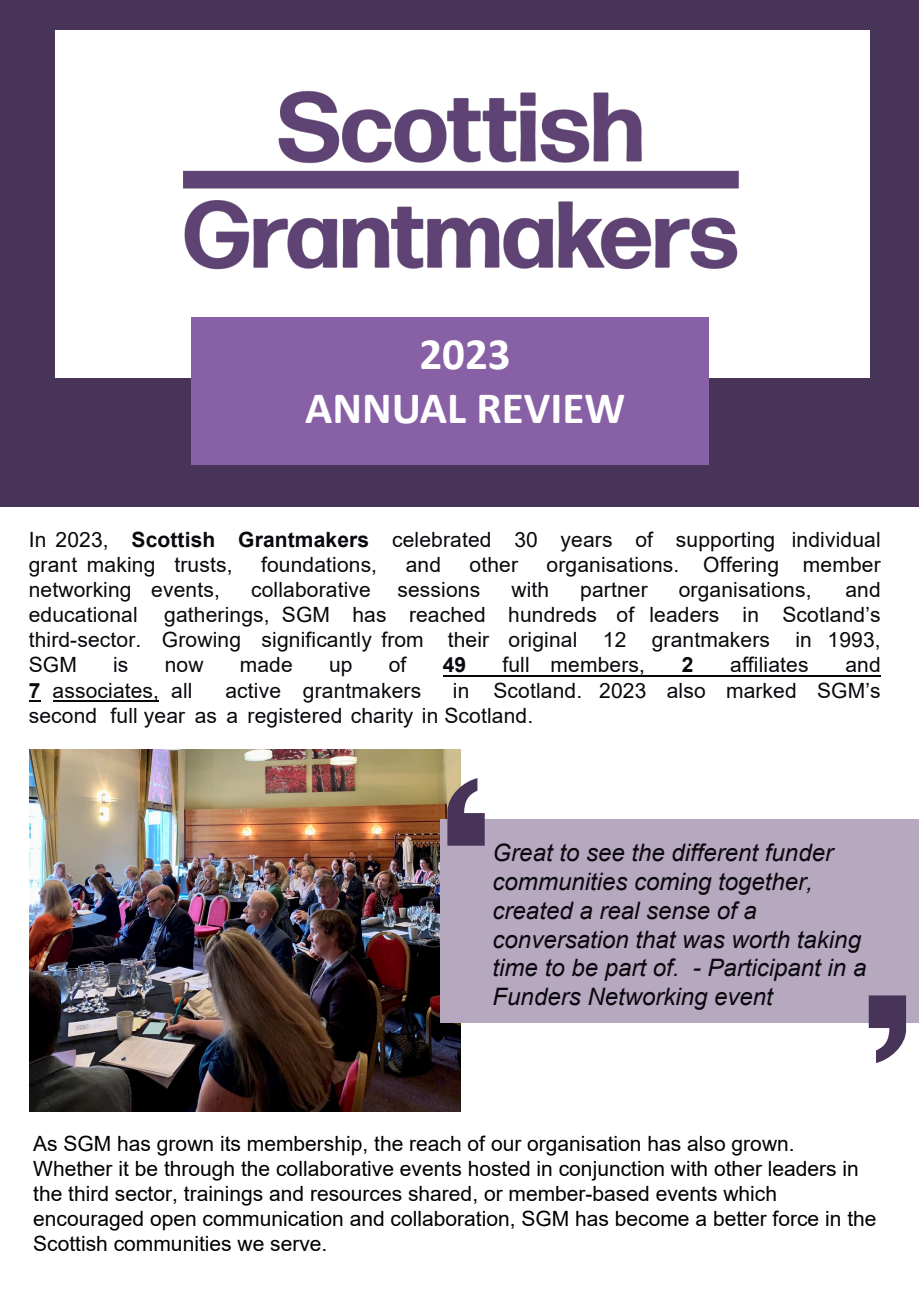
<style>
.page{position:relative;width:919px;height:1289px;background:#fff}
.page>*{position:absolute;margin:0;border:0;box-sizing:border-box;transform-origin:0 0}
.t1{font:700 45px/54px "Calibri";color:#fff;text-align:center}
.t2{font:italic 24px/28.8px "Arial";color:#0a070d}
.t3{font:21px/25px "Arial";letter-spacing:.005em;color:#0a070d}
.t4{font:21px/25.2px "Arial";color:#000}
.t5{font:700 21px "Arial";color:#0a070d}
.s1{font-weight:700}
</style>
<div class="page">
<div style="left:0;top:0;width:918px;height:506px;background:#493459"></div>
<div style="left:55px;top:29px;width:814px;height:348px;background:#fff"></div>
<img style="left:184px;top:90px;width:555px;height:180px">
<div style="left:192px;top:318px;width:517px;height:147px;background:#8860a6"></div>
<img style="left:30px;top:749px;width:430px;height:362px">
<div style="left:440px;top:819px;width:478px;height:204px;background:#b5a8bf"></div>
<svg style="left:447px;top:778px;width:37px;height:67px"></svg>
<svg style="left:868px;top:995px;width:38px;height:67px"></svg>
<hr style="left:443px;top:675px;width:437px;height:1px;background:#0a070d">
<svg style="left:29px;top:700px;width:12px;height:1px"></svg>
<hr style="left:53px;top:700px;width:106px;height:1px;background:#0a070d">
<p class="t1" style="left:305px;top:327px;width:321px">2023<br>ANNUAL REVIEW</p>
<p class="t3" style="left:29px;top:527px;width:853px">In 2023, <span class="s1">Scottish Grantmakers</span> celebrated 30 years of supporting individual grant making trusts,</p>
<p class="t3" style="left:261px;top:552px;width:118px">foundations,</p>
<p class="t3" style="left:405px;top:552px;width:37px">and</p>
<p class="t3" style="left:469px;top:552px;width:50px">other</p>
<p class="t3" style="left:546px;top:552px;width:335px">organisations. Offering member</p>
<p class="t3" style="left:29px;top:577px;width:193px">networking events,</p>
<p class="t3" style="left:251px;top:577px;width:121px">collaborative</p>
<p class="t3" style="left:397px;top:577px;width:84px">sessions</p>
<p class="t3" style="left:511px;top:577px;width:39px">with</p>
<p class="t3" style="left:580px;top:577px;width:69px">partner</p>
<p class="t3" style="left:678px;top:577px;width:134px">organisations,</p>
<p class="t3" style="left:845px;top:577px;width:37px">and</p>
<p class="t3" style="left:29px;top:602px;width:110px">educational</p>
<p class="t3" style="left:29px;top:602px;width:853px;text-align:justify;text-indent:135px">gatherings, SGM has reached hundreds of leaders in Scotland’s third-sector. Growing significantly from their original 12 grantmakers in 1993, SGM</p>
<p class="t3" style="left:113px;top:652px;width:17px">is</p>
<p class="t3" style="left:165px;top:652px;width:40px">now</p>
<p class="t3" style="left:240px;top:652px;width:54px">made</p>
<p class="t3" style="left:329px;top:652px;width:25px">up</p>
<p class="t3" style="left:389px;top:652px;width:19px">of</p>
<p class="t5" style="left:442px;top:650px;width:25px">49</p>
<p class="t3" style="left:502px;top:652px;width:144px">full members,</p>
<p class="t5" style="left:681px;top:650px;width:13px">2</p>
<p class="t3" style="left:730px;top:652px;width:80px">affiliates</p>
<p class="t3" style="left:845px;top:652px;width:37px">and</p>
<p class="t3" style="left:29px;top:677px;width:165px"><span class="s1">7</span> associates, all</p>
<p class="t3" style="left:225px;top:677px;width:197px">active grantmakers</p>
<p class="t3" style="left:29px;top:677px;width:853px;text-indent:424px">in Scotland. 2023 also marked SGM’s second full year as a registered charity in Scotland.</p>
<p class="t2" style="left:492px;top:838px;width:375px">Great to see the different funder communities coming together, created a real sense of a conversation that was worth taking time to be part of. - Participant in a<br>Funders Networking event</p>
<p class="t4" style="left:33px;top:1130px;width:844px">As SGM has grown its membership, the reach of our organisation has also grown.<br>Whether it be through the collaborative events hosted in conjunction with other leaders in the third sector, trainings and resources shared, or member-based events which encouraged open communication and collaboration, SGM has become a better force in the Scottish communities we serve.</p>
</div>
